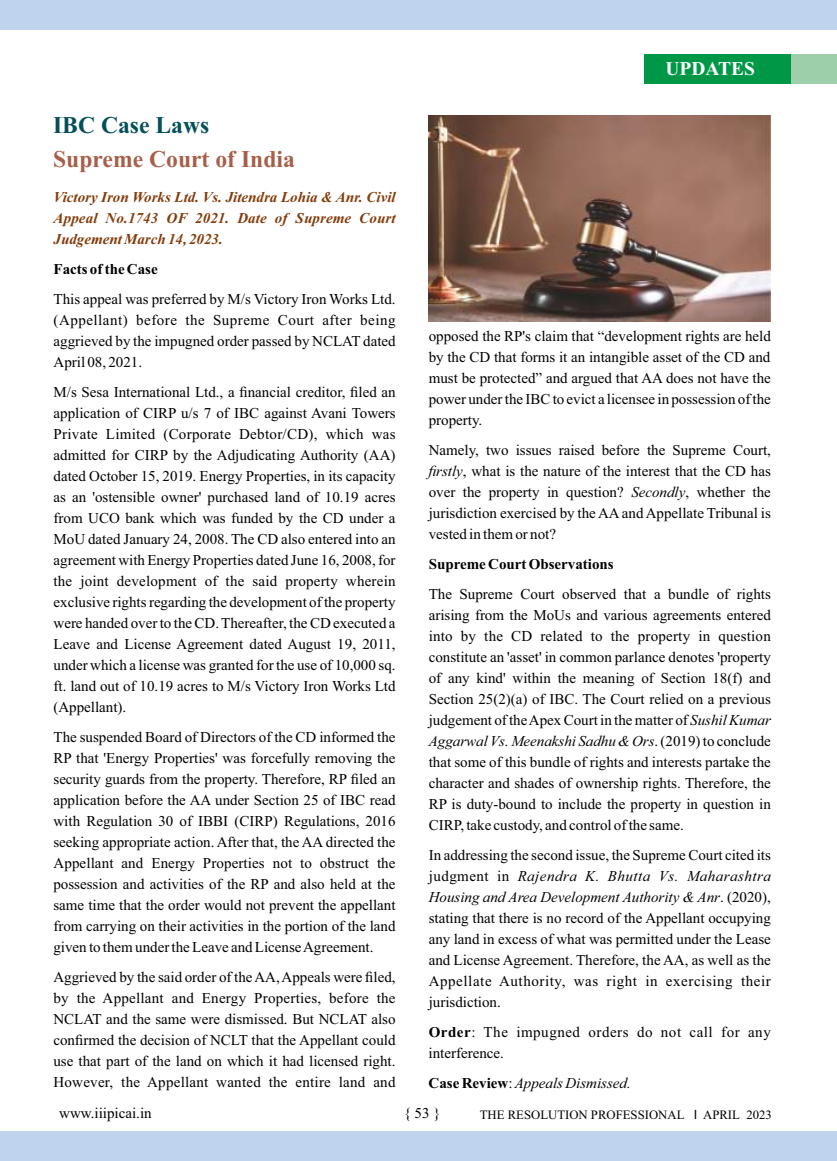
<style>
.page{position:relative;width:837px;height:1161px;background:#fff}
.page>*{position:absolute;margin:0;border:0;box-sizing:border-box;transform-origin:0 0}
.t1{font:700 24px "Times New Roman";color:#a75f4a}
.t2{font:700 24px "Times New Roman";color:#045059}
.t3{font:700 19.5px "Times New Roman";color:#fefefe}
.t4{font:15px/21px "Times New Roman";color:#000;text-align:justify}
.t5{font:italic 700 15px/21px "Times New Roman";letter-spacing:.01em;color:#833c0b;text-align:justify}
.t6{font:15px/21px "Times New Roman";letter-spacing:.035em;color:#000}
.t7{font:700 15px "Times New Roman";color:#000}
.t8{font:italic 15px "Times New Roman";color:#000}
.t9{font:12.75px "Times New Roman";color:#000}
.s1{font-style:italic}
.s2{font-weight:700}
.s3{font-weight:700;font-style:normal}
.s4{font-style:normal}
.s5{font-family:"Arial"}
</style>
<div class="page">
<div style="left:0;top:0;width:837px;height:30px;background:#bfd3ef"></div>
<div style="left:644px;top:54px;width:147px;height:30px;background:#009846"></div>
<div style="left:791px;top:54px;width:46px;height:30px;background:#9dcfaa"></div>
<img style="left:428px;top:115px;width:343px;height:206px">
<div style="left:0;top:1131px;width:837px;height:30px;background:#bfd3ef"></div>
<h1 class="t2" style="left:53px;top:117px;width:158px">IBC Case Laws</h1>
<h1 class="t1" style="left:53px;top:150px;width:243px">Supreme Court of India</h1>
<p class="t5" style="left:54px;top:188px;width:344px">Victory Iron Works Ltd. Vs. Jitendra Lohia &amp; Anr. Civil Appeal No.1743 OF 2021. Date of Supreme Court Judgement March 14, 2023.</p>
<p class="t7" style="left:54px;top:264px;width:106px">Facts of the Case</p>
<p class="t4" style="left:54px;top:290px;width:344px">This appeal was preferred by M/s Victory Iron Works Ltd. (Appellant) before the Supreme Court after being aggrieved by the impugned order passed by NCLAT dated April 08, 2021.</p>
<p class="t4" style="left:54px;top:383px;width:344px">M/s Sesa International Ltd., a financial creditor, filed an application of CIRP u/s 7 of IBC against Avani Towers Private Limited (Corporate Debtor/CD), which was admitted for CIRP by the Adjudicating Authority (AA) dated October 15, 2019. Energy Properties, in its capacity as an 'ostensible owner' purchased land of 10.19 acres from UCO bank which was funded by the CD under a MoU dated January 24, 2008. The CD also entered into an agreement with Energy Properties dated June 16, 2008, for the joint development of the said property wherein exclusive rights regarding the development of the property were handed over to the CD. Thereafter, the CD executed a Leave and License Agreement dated August 19, 2011, under which a license was granted for the use of 10,000 sq. ft. land out of 10.19 acres to M/s Victory Iron Works Ltd (Appellant).</p>
<p class="t4" style="left:53px;top:728px;width:344px">The suspended Board of Directors of the CD informed the RP that 'Energy Properties' was forcefully removing the security guards from the property. Therefore, RP filed an application before the AA under Section 25 of IBC read with Regulation 30 of IBBI (CIRP) Regulations, 2016 seeking appropriate action. After that, the AA directed the Appellant and Energy Properties not to obstruct the possession and activities of the RP and also held at the same time that the order would not prevent the appellant from carrying on their activities in the portion of the land given to them under the Leave and License Agreement.</p>
<p class="t4" style="left:53px;top:968px;width:344px">Aggrieved by the said order of the AA, Appeals were filed, by the Appellant and Energy Properties, before the NCLAT and the same were dismissed. But NCLAT also confirmed the decision of NCLT that the Appellant could use that part of the land on which it had licensed right.<br>However, the Appellant wanted the entire land and</p>
<h2 class="t3" style="left:665px;top:62px;width:91px">UPDATES</h2>
<p class="t4" style="left:429px;top:327px;width:344px">opposed the RP's claim that “development rights are held by the CD that forms it an intangible asset of the CD and must be protected” and argued that AA does not have the power under the IBC to evict a licensee in possession of the property.</p>
<p class="t4" style="left:429px;top:441px;width:344px">Namely, two issues raised before the Supreme Court, <span class="s1">firstly</span>, what is the nature of the interest that the CD has over the property in question? <span class="s1">Secondly</span>, whether the jurisdiction exercised by the AAand Appellate Tribunal is vested in them or not?</p>
<p class="t7" style="left:429px;top:559px;width:187px">Supreme Court Observations</p>
<p class="t4" style="left:429px;top:585px;width:344px">The Supreme Court observed that a bundle of rights arising from the MoUs and various agreements entered into by the CD related to the property in question constitute an 'asset' in common parlance denotes 'property of any kind' within the meaning of Section 18(f) and Section 25(2)(a) of IBC. The Court relied on a previous judgement of the Apex Court in the matter of <span class="s1">Sushil Kumar Aggarwal Vs. Meenakshi Sadhu &amp; Ors</span>. (2019) to conclude that some of this bundle of rights and interests partake the character and shades of ownership rights. Therefore, the RP is duty-bound to include the property in question in CIRP, take custody, and control of the same.</p>
<p class="t4" style="left:429px;top:846px;width:344px">In addressing the second issue, the Supreme Court cited its judgment in <span class="s1">Rajendra K. Bhutta Vs. Maharashtra Housing and Area Development Authority &amp; Anr</span>. (2020), stating that there is no record of the Appellant occupying any land in excess of what was permitted under the Lease and License Agreement. Therefore, the AA, as well as the Appellate Authority, was right in exercising their jurisdiction.</p>
<p class="t6" style="left:429px;top:1023px;width:344px"><span class="s2">Order</span>: The impugned orders do not call for any interference.</p>
<p class="t8" style="left:429px;top:1078px;width:204px"><span class="s3">Case Review</span><span class="s4">:</span> Appeals Dismissed.</p>
<p class="t4" style="left:59px;top:1104px;width:94px">www.iiipicai.in</p>
<p class="t4" style="left:404px;top:1104px;width:38px">{ 53 }</p>
<p class="t9" style="left:480px;top:1111px;width:294px">THE RESOLUTION PROFESSIONAL <span class="s5">I</span> APRIL 2023</p>
</div>
